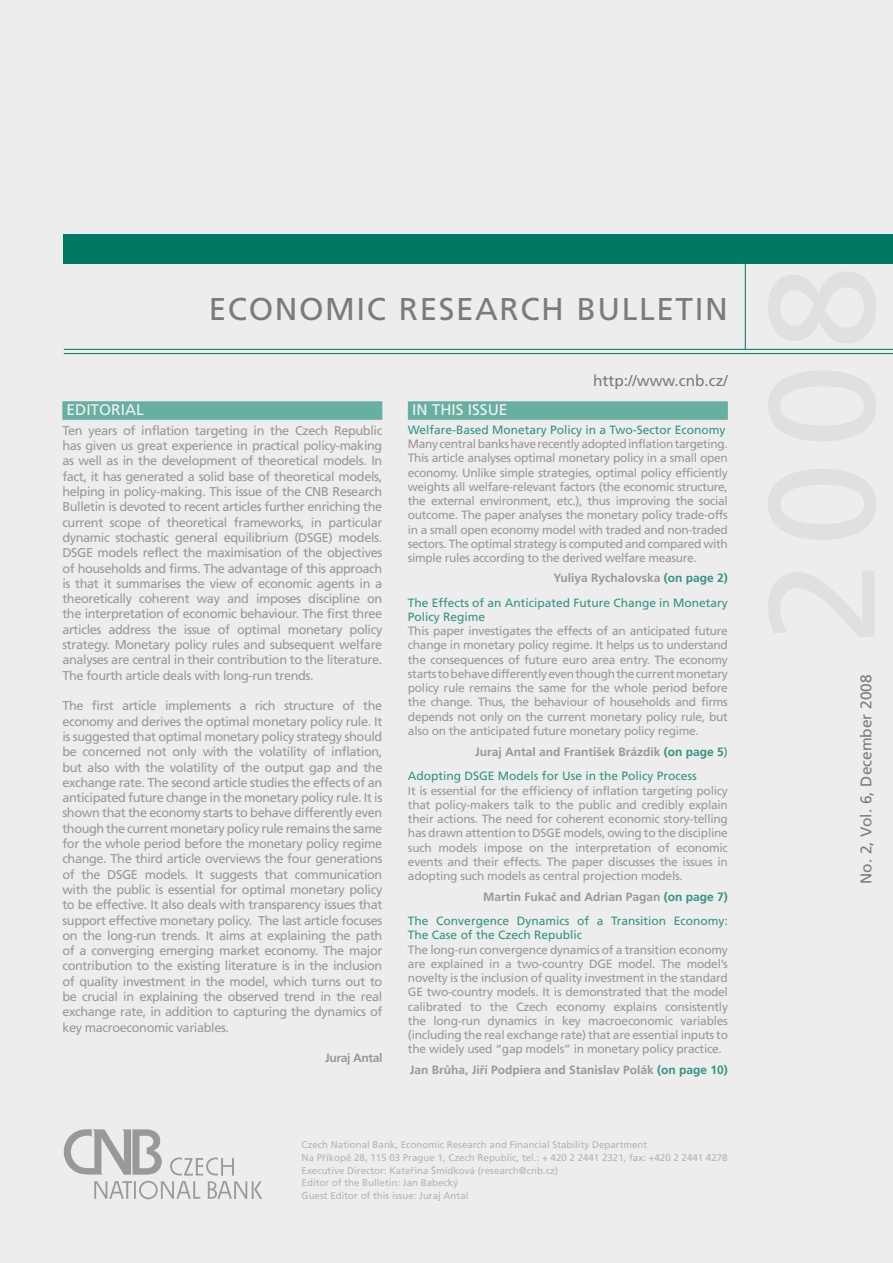
<style>
.page{position:relative;width:893px;height:1263px;background:#ededed}
.page>*{position:absolute;margin:0;border:0;box-sizing:border-box;transform-origin:0 0}
.t1{font:31.5px "Frutiger CE";letter-spacing:.05em;color:#7b7b7a}
.t2{font:15.45px "Frutiger CE";color:#7b7b7a}
.t3{font:15.45px "Frutiger CE";color:#f3f3f3}
.t4{font:12.75px/15.3px "Frutiger CE";letter-spacing:-.03em;color:#989898;text-align:justify}
.t5{font:12px/14.2px "Frutiger CE";letter-spacing:-.025em;color:#989898;text-align:justify}
.t6{font:12px/24.5px "Frutiger CE";color:#339482;text-align:right}
.t7{font:700 12px "Frutiger CE";color:#989898}
.t8{font:700 12px "Frutiger CE";letter-spacing:-.03em;color:#989898}
.t9{font:9.75px/12.8px "Frutiger CE";color:#b4b4b5}
.s1{font-weight:700;color:#989898}
.s2{font-weight:700}
.s3{color:#339482}
</style>
<div class="page">
<svg style="left:64px;top:1129px;width:198px;height:70px"></svg>
<div style="left:64px;top:234px;width:829px;height:30px;background:#007963"></div>
<hr style="left:745px;top:263px;width:1px;height:86px;background:#007864">
<hr style="left:64px;top:349px;width:829px;height:1px;background:#007864">
<hr style="left:64px;top:353px;width:829px;height:1px;background:#007864">
<div style="left:62px;top:401px;width:320px;height:19px;background:#66afa1"></div>
<div style="left:408px;top:401px;width:320px;height:19px;background:#66afa1"></div>
<h1 class="t1" style="left:209px;top:291px;width:520px">economic research bulletin</h1>
<p class="t3" style="left:67px;top:401px;width:29px">EDITORIAL</p>
<p class="t4" style="left:62px;top:423px;width:321px">Ten years of inflation targeting in the Czech Republic has given us great experience in practical policy-making as well as in the development of theoretical models. I n fact, it has generated a solid base of theoretical models, helping in policy-making. This issue of the CNB</p>
<p class="t4" style="left:62px;top:484px;width:321px;text-indent:270px">Research B ulletin is devoted to recent articles further enriching the current scope of theoretical frameworks, in particular dynamic stochastic general equilibrium (DSGE) models.<br>DSGE models reflect the maximisation of the objectives of households and firms. The advantage of this approach is that it summarises the view of economic agents in a theoretically coherent way and imposes discipline on the interpretation of economic behaviour. The first three articles address the issue of optimal monetary policy strategy. M onetary policy rules and subsequent welfare analyses are central in their contribution to the literature.<br>The fourth article deals with long-run trends.</p>
<p class="t4" style="left:62px;top:698px;width:322px">The first article implements a rich structure of the economy and derives the optimal monetary policy rule. It is suggested that optimal monetary policy strategy should be concerned not only with the volatility of inflation, but also with the volatility of the output gap and the exchange rate. The second article studies the effects of an anticipated future change in the monetary policy rule. It is shown that the economy starts to behave differently even though the current monetary policy rule remains the same for the whole period before the monetary policy regime change. The third article overviews the four generations of the DSGE models. It suggests that communication with the public is essential for optimal monetary policy to be effective. It also deals with transparency issues that support effective monetary policy. The last article focuses on the long-run trends. It aims at explaining the path of a converging emerging market economy. The major contribution to the existing literature is in the inclusion of quality investment in the model, which turns out to be crucial in explaining the observed trend in the real exchange rate, in addition to capturing the dynamics of key macroeconomic variables.</p>
<p class="t8" style="left:325px;top:1051px;width:59px">Juraj Antal</p>
<p class="t2" style="left:593px;top:372px;width:136px">http://www.cnb.cz/</p>
<p class="t3" style="left:412px;top:401px;width:29px">IN THIS</p>
<p class="t3" style="left:468px;top:401px;width:9px">ISSUE</p>
<p class="t6" style="left:408px;top:417px;width:319px">Welfare-Based M onetary Policy in a Two-Sector Economy</p>
<p class="t5" style="left:408px;top:437px;width:322px">Many central banks have recently adopted inflation targeting.<br>This article analyses optimal monetary policy in a small open economy. U nlike simple strategies, optimal policy efficiently weights all welfare-relevant factors (the economic structure, the external environment, etc.), thus improving the social outcome. The paper analyses the monetary policy trade-offs in a small open economy model with traded and non-traded sectors. The optimal strategy is computed and compared with simple rules according to the derived welfare measure.</p>
<p class="t6" style="left:408px;top:566px;width:321px"><span class="s1">Yuliya Rychalovska</span> <span class="s2">(on page 2)<br></span>The Effects of an Anticipated Future Change in M onetary</p>
<p class="t6" style="left:408px;top:604px;width:79px">Policy Regime</p>
<p class="t5" style="left:408px;top:624px;width:322px">This paper investigates the effects of an anticipated future change in monetary policy regime. It helps us to understand the consequences of future euro area entry. The economy starts to behave differently even though thecurrent monetary policy rule remains the same for the whole period before the change. Thus, the behaviour of households and firms depends not only on the current monetary policy rule, but also on the anticipated future monetary policy regime.</p>
<p class="t6" style="left:408px;top:739px;width:321px;text-align:left;text-indent:67px"><span class="s1">Juraj Antal and František Brázdik</span> <span class="s2">(on page 5</span>)<br>Adopting DSGE Models for Use in the Policy Process</p>
<p class="t5" style="left:408px;top:783px;width:322px">It is essential for the efficiency of inflation targeting policy that policy-makers talk to the public and credibly explain their actions. The need for coherent economic story-telling has drawn attention to DSGE models, owing to the discipline such models impose on the interpretation of economic events and their effects. The paper discusses the issues in adopting such models as central projection models.</p>
<p class="t6" style="left:408px;top:884px;width:321px"><span class="s1">Martin Fukač and Adrian Pagan</span> <span class="s2">(on page 7)<br></span>The Convergence Dynamics of a Transition Economy:</p>
<p class="t6" style="left:408px;top:923px;width:176px">The Case of the Czech Republic</p>
<p class="t5" style="left:408px;top:942px;width:322px">The long-run convergence dynamics of a transition economy are explained in a two-country DGE model. The model’s novelty is the inclusion of quality investment in the standard GE two-country models. It is demonstrated that the model calibrated to the Czech economy explains consistently the long-run dynamics in key macroeconomic variables (including the real exchange rate) that are essential inputs to the widely used “gap models” in monetary policy practice.</p>
<p class="t7" style="left:410px;top:1063px;width:320px">Jan Brůha, Jiří Podpiera and Stanislav Polák <span class="s3">(on page 10)</span></p>
<p class="t9" style="left:302px;top:1138px;width:427px">Czech National Bank, Economic Research and Financial Stability Department<br>Na Příkopě 28, 115 03 Prague 1, Czech Republic, tel.: + 420 2 2441 2321, fax: +420 2 2441 4278<br>Executive Director: Kateřina Šmídková (research@cnb.cz)<br>Editor of the B ulletin: Jan Babecký<br>Guest Editor of this issue: Juraj Antal</p>
<p class="t2" style="left:857px;top:884px;width:211px;rotate:-90deg">No. 2, Vol. 6, December 2008</p>
</div>
